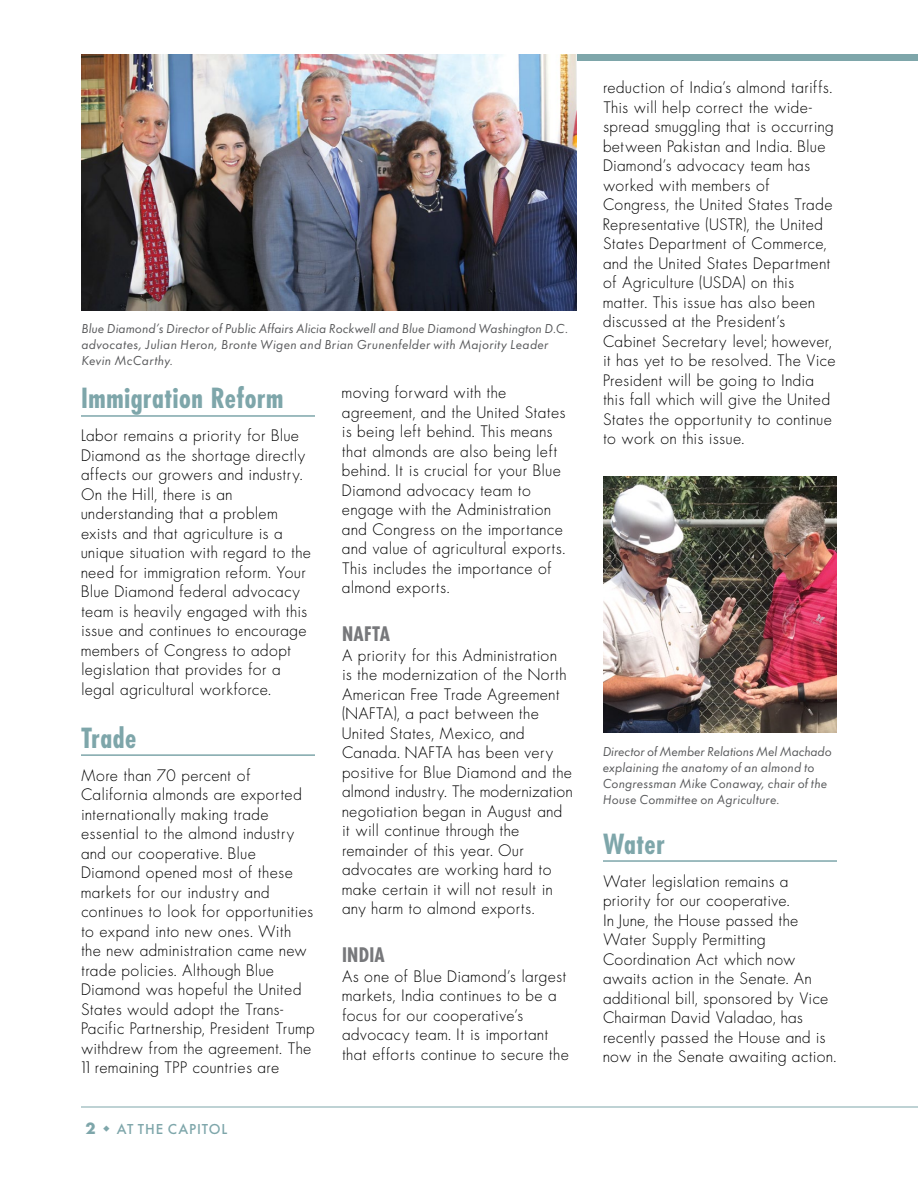
<style>
.page{position:relative;width:918px;height:1188px;background:#fff}
.page>*{position:absolute;margin:0;border:0;box-sizing:border-box;transform-origin:0 0}
.t1{font:700 condensed 27px "Futura";letter-spacing:.015em;color:#7ea6aa}
.t2{font:700 condensed 19.5px "Futura";letter-spacing:.015em;color:#77787b}
.t3{font:300 15.75px/19.5px "Futura";letter-spacing:.03em;color:#000}
.t4{font:15px "Futura Mdm";letter-spacing:.06em;color:#7ea6aa}
.t5{font:700 15px "Futura";color:#7ea6aa}
.t6{font:13.5px/16.2px "Futura Itlic";letter-spacing:.015em;color:#58595b}
</style>
<div class="page">
<hr style="left:81px;top:1107px;width:837px;height:1px;background:#7ea6aa">
<hr style="left:81px;top:415px;width:234px;height:2px;background:#7ea6aa">
<hr style="left:81px;top:754px;width:234px;height:2px;background:#7ea6aa">
<div style="left:82px;top:54px;width:836px;height:7px;background:#7ea6aa"></div>
<img style="left:82px;top:54px;width:495px;height:256px">
<hr style="left:603px;top:860px;width:234px;height:2px;background:#7ea6aa">
<img style="left:603px;top:476px;width:234px;height:257px">
<p class="t6" style="left:82px;top:322px;width:488px">Blue Diamond’s Director of Public Affairs Alicia Rockwell and Blue Diamond Washington D.C. advocates, Julian Heron, Bronte Wigen and Brian Grunenfelder with Majority Leader<br>Kevin McCarthy.</p>
<h3 class="t1" style="left:81px;top:381px;width:204px">Immigration Reform</h3>
<p class="t3" style="left:81px;top:426px;width:232px">Labor remains a priority for Blue<br>Diamond as the shortage directly affects our growers and industry.<br>On the Hill, there is an understanding that a problem exists and that agriculture is a unique situation with regard to the need for immigration reform. Your<br>Blue Diamond federal advocacy team is heavily engaged with this issue and continues to encourage members of Congress to adopt legislation that provides for a legal agricultural workforce.</p>
<h3 class="t1" style="left:81px;top:720px;width:57px">Trade</h3>
<p class="t3" style="left:81px;top:765px;width:235px">More than 70 percent of<br>California almonds are exported internationally making trade essential to the almond industry and our cooperative. Blue<br>Diamond opened most of these markets for our industry and continues to look for opportunities to expand into new ones. With the new administration came new trade policies. Although Blue<br>Diamond was hopeful the United<br>States would adopt the Trans-<br>Pacific Partnership, President Trump withdrew from the agreement. The<br>11 remaining TPP countries are</p>
<p class="t3" style="left:342px;top:382px;width:225px">moving forward with the agreement, and the United States is being left behind. This means that almonds are also being left behind. It is crucial for your Blue<br>Diamond advocacy team to engage with the Administration and Congress on the importance and value of agricultural exports.<br>This includes the importance of almond exports.</p>
<h4 class="t2" style="left:342px;top:621px;width:49px">NAFTA</h4>
<p class="t3" style="left:342px;top:645px;width:232px">A priority for this Administration<br>is the modernization of the North<br>American Free Trade Agreement (NAFTA), a pact between the<br>United States, Mexico, and<br>Canada. NAFTA has been very positive for Blue Diamond and the almond industry. The modernization negotiation began in August and it will continue through the remainder of this year. Our advocates are working hard to make certain it will not result in any harm to almond exports.</p>
<h4 class="t2" style="left:342px;top:942px;width:44px">INDIA</h4>
<p class="t3" style="left:342px;top:966px;width:228px">As one of Blue Diamond’s largest markets, India continues to be a focus for our cooperative’s advocacy team. It is important that efforts continue to secure the</p>
<p class="t5" style="left:86px;top:1118px;width:12px">2</p>
<p class="t4" style="left:117px;top:1119px;width:112px">AT THE CAPITOL</p>
<p class="t3" style="left:603px;top:78px;width:234px">reduction of India’s almond tariffs.<br>This will help correct the wide&shy;spread smuggling that is occurring between Pakistan and India. Blue<br>Diamond’s advocacy team has worked with members of<br>Congress, the United States Trade<br>Representative (USTR), the United<br>States Department of Commerce, and the United States Department of Agriculture (USDA) on this matter. This issue has also been discussed at the President’s<br>Cabinet Secretary level; however, it has yet to be resolved. The Vice<br>President will be going to India this fall which will give the United<br>States the opportunity to continue to work on this issue.</p>
<p class="t6" style="left:603px;top:744px;width:231px">Director of Member Relations Mel Machado explaining the anatomy of an almond to Congressman Mike Conaway, chair of the House Committee on Agriculture.</p>
<h3 class="t1" style="left:603px;top:826px;width:63px">Water</h3>
<p class="t3" style="left:603px;top:871px;width:235px">Water legislation remains a priority for our cooperative.<br>In June, the House passed the<br>Water Supply Permitting<br>Coordination Act which now awaits action in the Senate. An additional bill, sponsored by Vice<br>Chairman David Valadao, has recently passed the House and is now in the Senate awaiting action.</p>
</div>
